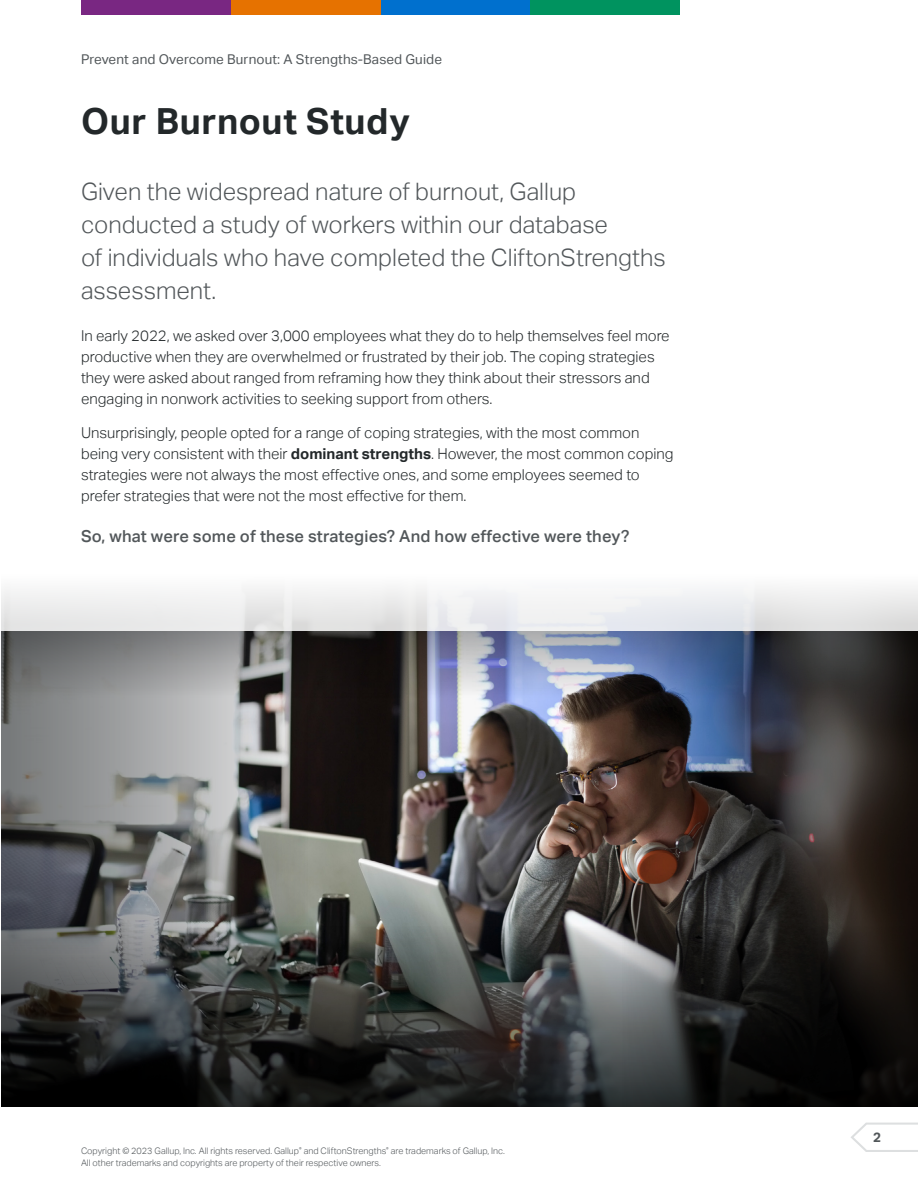
<style>
.page{position:relative;width:918px;height:1188px;background:#fff}
.page>*{position:absolute;margin:0;border:0;box-sizing:border-box;transform-origin:0 0}
.t1{font:700 36px "Aktiv Grotesk";letter-spacing:.015em;color:#23282a}
.t2{font:300 24px/33px "Aktiv Grotesk";color:#52575a}
.t3{font:500 16.5px "Aktiv Grotesk";letter-spacing:.01em;color:#52575a}
.t4{font:300 15px/21px "Aktiv Grotesk";color:#23282a}
.t5{font:13.5px "Aktiv Grotesk";letter-spacing:.01em;color:#52575a}
.t6{font:700 13.5px "Aktiv Grotesk";color:#52575a}
.t7{font:300 9px/11.9px "Aktiv Grotesk";color:#52575a}
.s1{font-weight:700}
</style>
<div class="page">
<div style="left:81px;top:0;width:150px;height:14px;background:#792782"></div>
<div style="left:381px;top:0;width:150px;height:14px;background:#0070ce"></div>
<div style="left:231px;top:0;width:150px;height:14px;background:#e67200"></div>
<div style="left:531px;top:0;width:149px;height:14px;background:#00935f"></div>
<svg style="left:851px;top:1123px;width:67px;height:29px"></svg>
<img style="left:312px;top:700px;width:306px;height:225px">
<svg style="left:312px;top:925px;width:306px;height:182px;background:#3e3f3e"></svg>
<img style="left:312px;top:631px;width:306px;height:69px">
<svg style="left:1px;top:631px;width:311px;height:476px;background:#5f6161"></svg>
<svg style="left:618px;top:631px;width:300px;height:476px;background:#2f2e31"></svg>
<div style="left:0;top:575px;width:918px;height:56px;background:linear-gradient(to bottom,#fdfcfc,#e1e2e4)"></div>
<p class="t5" style="left:81px;top:51px;width:363px">Prevent and Overcome Burnout: A Strengths-Based Guide</p>
<h1 class="t1" style="left:81px;top:100px;width:330px">Our Burnout Study</h1>
<h2 class="t2" style="left:81px;top:176px;width:586px">Given the widespread nature of burnout, Gallup conducted a study of workers within our database<br>of individuals who have completed the CliftonStrengths assessment.</h2>
<p class="t4" style="left:81px;top:325px;width:590px">In early 2022, we asked over 3,000 employees what they do to help themselves feel more productive when they are overwhelmed or frustrated by their job. The coping strategies they were asked about ranged from reframing how they think about their stressors and engaging in nonwork activities to seeking support from others.</p>
<p class="t4" style="left:81px;top:423px;width:594px">Unsurprisingly, people opted for a range of coping strategies, with the most common being very consistent with their <span class="s1">dominant strengths</span>. However, the most common coping strategies were not always the most effective ones, and some employees seemed to prefer strategies that were not the most effective for them.</p>
<p class="t3" style="left:81px;top:527px;width:550px">So, what were some of these strategies? And how effective were they?</p>
<p class="t7" style="left:81px;top:1145px;width:425px">Copyright © 2023 Gallup, Inc. All rights reserved. Gallup<sup>®</sup> and CliftonStrengths<sup>®</sup> are trademarks of Gallup, Inc.<br>All other trademarks and copyrights are property of their respective owners.</p>
<p class="t6" style="left:873px;top:1129px;width:9px">2</p>
</div>
